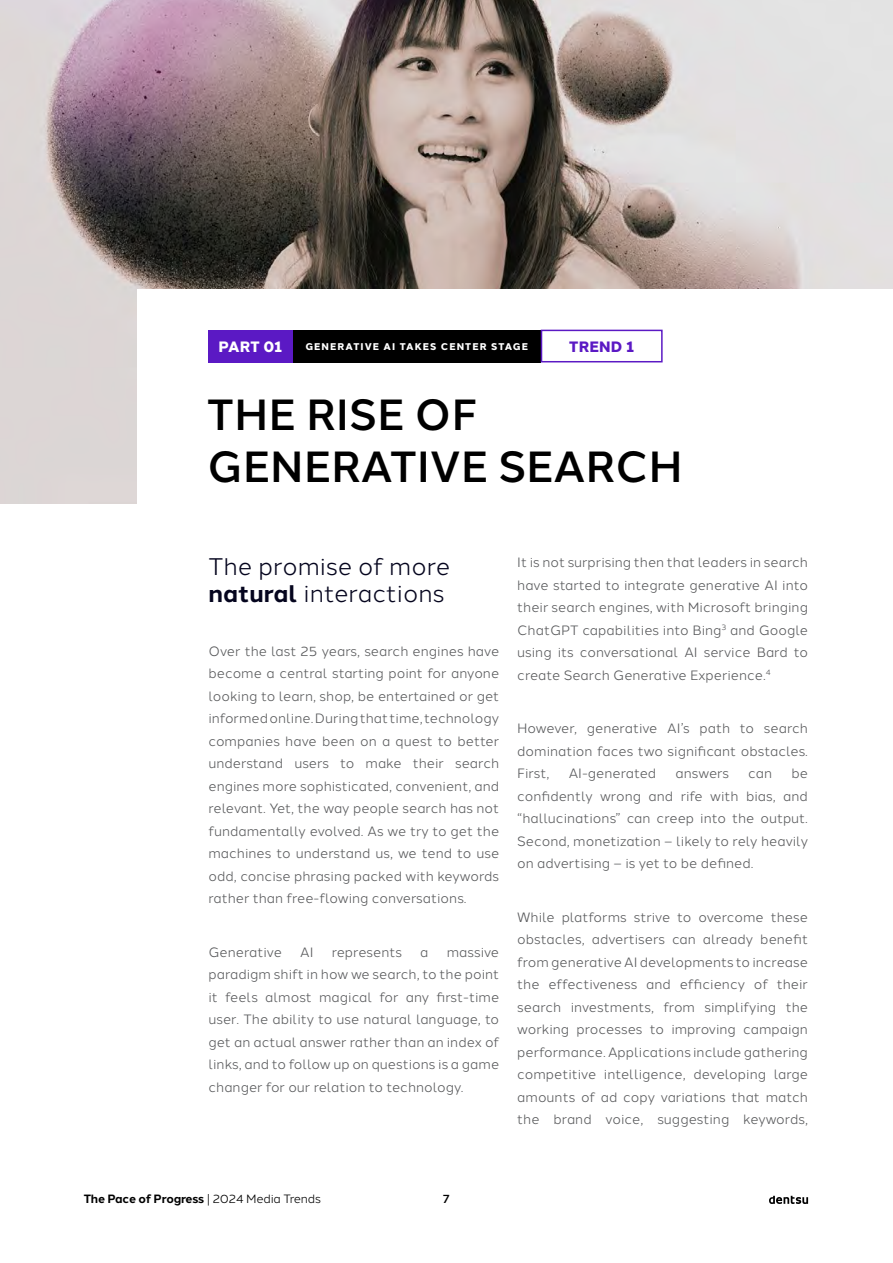
<style>
.page{position:relative;width:893px;height:1263px;background:#fff}
.page>*{position:absolute;margin:0;border:0;box-sizing:border-box;transform-origin:0 0}
.t1{font:500 43.5px/52.2px "Halcom";color:#000}
.t2{font:24px/27px "Halcom";color:#05051e}
.t3{font:800 15px "Halcom";letter-spacing:.005em;color:#fff}
.t4{font:800 15px "Halcom";letter-spacing:.01em;color:#5b19c4}
.t5{font:13.5px/22.5px "Halcom";color:#58595b;text-align:justify}
.t6{font:700 12px "Halcom";letter-spacing:-.02em;color:#000}
.t7{font:500 12px "Halcom";color:#000}
.t8{font:800 9.75px "Halcom";letter-spacing:.11em;color:#fff}
.s1{font-weight:700}
.s2{font-weight:400}
</style>
<div class="page">
<svg style="left:769px;top:1196px;width:39px;height:8px"></svg>
<img style="left:0;top:0;width:893px;height:503px">
<div style="left:138px;top:289px;width:755px;height:284px;background:#fff"></div>
<div style="left:293px;top:330px;width:248px;height:32px;background:#000"></div>
<div style="left:208px;top:330px;width:85px;height:32px;background:#5b19c4"></div>
<div style="left:541px;top:330px;width:122px;height:32px;border:2px solid #5b19c4"></div>
<p class="t3" style="left:218px;top:334px;width:65px">PART 01</p>
<p class="t8" style="left:305px;top:338px;width:224px">GENERATIVE AI TAKES CENTER STAGE</p>
<p class="t4" style="left:569px;top:334px;width:66px">TREND 1</p>
<h1 class="t1" style="left:207px;top:385px;width:477px">THE RISE OF<br>GENERATIVE SEARCH</h1>
<h2 class="t2" style="left:208px;top:551px;width:243px">The promise of more <span class="s1">natural</span> interactions</h2>
<p class="t5" style="left:208px;top:638px;width:292px">Over the last 25 years, search engines have become a central starting point for anyone looking to learn, shop, be entertained or get informed online. During that time, technology companies have been on a quest to better understand users to make their search engines more sophisticated, convenient, and relevant. Yet, the way people search has not fundamentally evolved. As we try to get the machines to understand us, we tend to use odd, concise phrasing packed with keywords rather than free-flowing conversations.</p>
<p class="t5" style="left:208px;top:939px;width:75px">Generative</p>
<p class="t5" style="left:300px;top:939px;width:15px">AI</p>
<p class="t5" style="left:332px;top:939px;width:72px">represents</p>
<p class="t5" style="left:420px;top:939px;width:10px">a</p>
<p class="t5" style="left:208px;top:939px;width:292px;text-indent:238px">massive paradigm shift in how we search, to the point it feels almost magical for any first-time user. The ability to use natural language, to get an actual answer rather than an index of links, and to follow up on questions is a game changer for our relation to technology.</p>
<p class="t5" style="left:517px;top:550px;width:292px">It is not surprising then that leaders in search have started to integrate generative AI into their search engines, with Microsoft bringing ChatGPT capabilities into Bing<sup>3</sup> and Google using its conversational AI service Bard to create Search Generative Experience.<sup>4</sup></p>
<p class="t5" style="left:517px;top:716px;width:292px">However, generative AI’s path to search domination faces two significant obstacles.<br>First,</p>
<p class="t5" style="left:517px;top:761px;width:292px;text-indent:274px">be confidently wrong and rife with bias, and “hallucinations” can creep into the output.<br>Second, monetization – likely to rely heavily on advertising – is yet to be defined.</p>
<p class="t5" style="left:569px;top:761px;width:89px">AI-generated</p>
<p class="t5" style="left:676px;top:761px;width:55px">answers</p>
<p class="t5" style="left:748px;top:761px;width:25px">can</p>
<p class="t5" style="left:517px;top:904px;width:292px">While platforms strive to overcome these obstacles, advertisers can already benefit from generative AI developments to increase the effectiveness and efficiency of their search investments, from simplifying the working processes to improving campaign performance. Applications include gathering competitive intelligence, developing large amounts of ad copy variations that match the brand voice, suggesting keywords,</p>
<p class="t6" style="left:84px;top:1189px;width:239px">The Pace of Progress <span class="s2">| 2024 Media Trends</span></p>
<p class="t7" style="left:443px;top:1189px;width:8px">7</p>
</div>
